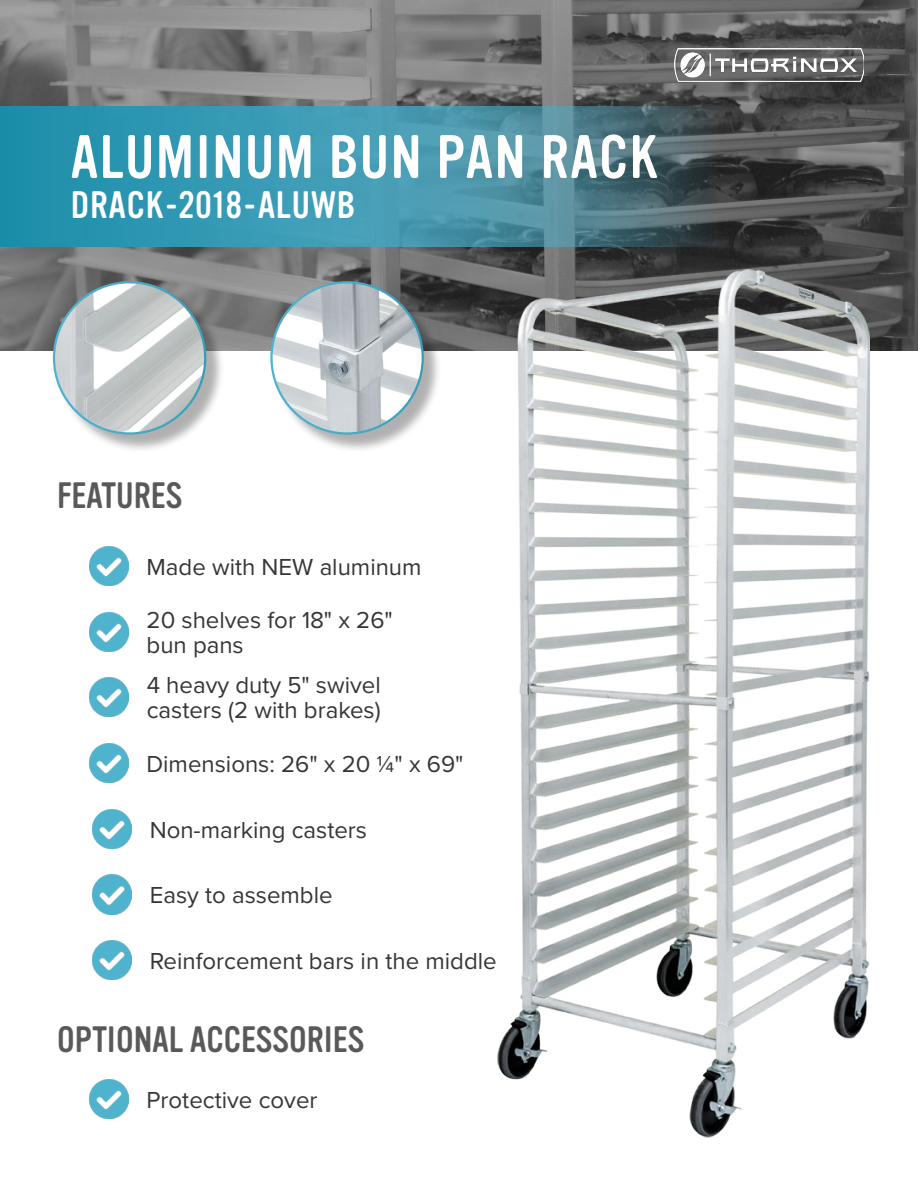
<style>
.page{position:relative;width:918px;height:1188px;background:#fff}
.page>*{position:absolute;margin:0;border:0;box-sizing:border-box;transform-origin:0 0}
.t1{font:60px "Vinyl OT";letter-spacing:.025em;color:#fff}
.t2{font:37.5px "Vinyl OT";letter-spacing:.025em;color:#fff}
.t3{font:36px "Vinyl OT";color:#59595b}
.t4{font:24px/25.5px "Proxima Nova";color:#373637}
</style>
<div class="page">
<svg style="left:0;top:0;width:918px;height:351px;background:#6d6d6e"></svg>
<img style="left:674px;top:49px;width:190px;height:32px">
<div style="left:56px;top:284px;width:169px;height:169px;background:#000;opacity:.31"></div>
<img style="left:54px;top:282px;width:151px;height:152px;border-radius:76px">
<img style="left:453px;top:226px;width:417px;height:912px">
<div style="left:273px;top:284px;width:170px;height:169px;background:#000;opacity:.31"></div>
<img style="left:272px;top:282px;width:151px;height:152px;border-radius:76px">
<img style="left:89px;top:546px;width:40px;height:40px">
<img style="left:89px;top:612px;width:40px;height:39px">
<img style="left:89px;top:677px;width:40px;height:40px">
<img style="left:89px;top:743px;width:39px;height:40px">
<img style="left:89px;top:1079px;width:40px;height:40px">
<svg style="left:0;top:106px;width:717px;height:140px;background:#3e8da2"></svg>
<img style="left:92px;top:809px;width:40px;height:39px">
<img style="left:92px;top:875px;width:40px;height:39px">
<img style="left:92px;top:940px;width:40px;height:40px">
<h1 class="t1" style="left:71px;top:124px;width:588px">ALUMINUM BUN PAN RACK</h1>
<h2 class="t2" style="left:71px;top:184px;width:286px">DRACK-2018-ALUWB</h2>
<h3 class="t3" style="left:57px;top:476px;width:127px">FEATURES</h3>
<p class="t4" style="left:147px;top:553px;width:277px">Made with NEW aluminum</p>
<p class="t4" style="left:147px;top:606px;width:248px">20 shelves for 18" x 26" bun pans</p>
<p class="t4" style="left:147px;top:671px;width:236px">4 heavy duty 5" swivel casters (2 with brakes)</p>
<p class="t4" style="left:146px;top:750px;width:319px">Dimensions: 26" x 20 1/4" x 69"</p>
<p class="t4" style="left:150px;top:816px;width:219px">Non-marking casters</p>
<p class="t4" style="left:150px;top:882px;width:184px">Easy to assemble</p>
<p class="t4" style="left:150px;top:947px;width:349px">Reinforcement bars in the middle</p>
<h3 class="t3" style="left:57px;top:1020px;width:308px">OPTIONAL ACCESSORIES</h3>
<p class="t4" style="left:147px;top:1086px;width:172px">Protective cover</p>
</div>
